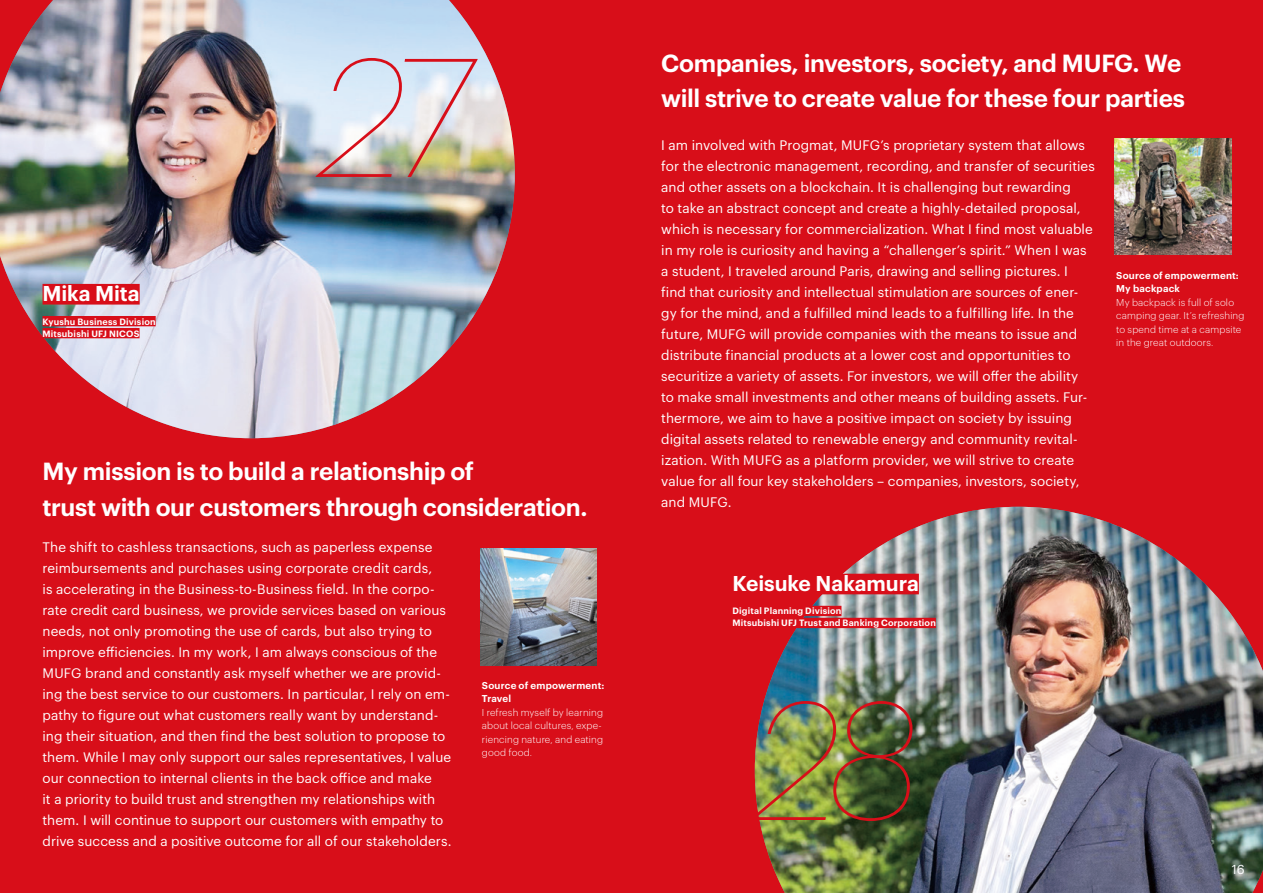
<style>
.page{position:relative;width:1263px;height:893px;background:#d80e19}
.page>*{position:absolute;margin:0;border:0;box-sizing:border-box;transform-origin:0 0}
.t1{font:italic 100 165px "Graphik";color:#d80e19}
.t2{font:600 24.3px/35.5px "Graphik";letter-spacing:-.015em;color:#fff}
.t3{font:600 21px "Graphik";letter-spacing:-.005em;color:#fff}
.t4{font:13.5px/21px "Graphik";letter-spacing:.005em;color:#fff}
.t5{font:12.75px "Graphik";color:#fff}
.t6{font:300 9.75px/13.5px "Graphik";letter-spacing:.02em;color:#fff}
.t7{font:600 9.75px/13.5px "Graphik";letter-spacing:.02em;color:#fff}
.t8{font:600 9px/12px "Graphik";letter-spacing:.025em;color:#fff}
</style>
<div class="page">
<img style="left:0;top:0;width:515px;height:438px">
<img style="left:755px;top:507px;width:508px;height:386px">
<img style="left:480px;top:549px;width:117px;height:116px">
<img style="left:1115px;top:138px;width:116px;height:117px">
<div style="left:43px;top:284px;width:97px;height:21px;background:#d80e19"></div>
<div style="left:43px;top:316px;width:113px;height:10px;background:#d80e19"></div>
<div style="left:43px;top:328px;width:97px;height:10px;background:#d80e19"></div>
<div style="left:732px;top:574px;width:187px;height:20px;background:#d80e19"></div>
<div style="left:732px;top:606px;width:109px;height:10px;background:#d80e19"></div>
<div style="left:732px;top:618px;width:204px;height:10px;background:#d80e19"></div>
<h3 class="t3" style="left:43px;top:277px;width:99px">Mika Mita</h3>
<p class="t8" style="left:43px;top:315px;width:115px">Kyushu Business Division<br>Mitsubishi UFJ NICOS</p>
<h1 class="t1" style="left:321px;top:1px;width:150px">27</h1>
<h2 class="t2" style="left:43px;top:452px;width:547px">My mission is to build a relationship of<br>trust with our customers through consideration.</h2>
<p class="t4" style="left:43px;top:535px;width:391px">The shift to cashless transactions, such as paperless expense reimbursements and purchases using corporate credit cards,</p>
<p class="t4" style="left:43px;top:598px;width:405px">rate credit card business, we provide services based on various</p>
<p class="t4" style="left:43px;top:577px;width:394px">is accelerating in the Business-to-Business field In. the corpo-</p>
<p class="t4" style="left:43px;top:619px;width:396px">needs, not only promoting the use of cards, but also trying to improve efficiencies In. my work I, am always conscious of the</p>
<p class="t4" style="left:43px;top:661px;width:400px">MUFG brand and constantly ask myself whether we are provid-</p>
<p class="t4" style="left:43px;top:682px;width:409px">ing the best service to our customers In. particular I, rely on em-</p>
<p class="t4" style="left:43px;top:703px;width:397px">pathy to figure out what customers really want by understand-</p>
<p class="t4" style="left:43px;top:724px;width:404px">ing their situation, and then find the best solution to propose to</p>
<p class="t4" style="left:43px;top:745px;width:410px">them. While I may only support our sales representatives I, value our connection to internal clients in the back office and make<br>it a priority to build trust and strengthen my relationships with them I. will continue to support our customers with empathy to drive success and a positive outcome for all of our stakeholders.</p>
<p class="t7" style="left:482px;top:678px;width:124px">Source of empowerment:<br>Travel</p>
<p class="t6" style="left:482px;top:705px;width:123px">I refresh myself by learning</p>
<p class="t6" style="left:482px;top:732px;width:123px">riencing nature, and eating</p>
<p class="t6" style="left:482px;top:718px;width:121px">about local cultures, expe-</p>
<p class="t6" style="left:482px;top:745px;width:52px">good food.</p>
<h2 class="t2" style="left:661px;top:43px;width:525px">Companies, investors, society, and MUFG. We will strive to create value for these four parties</h2>
<p class="t4" style="left:661px;top:133px;width:435px">I am involved with Progmat, MUFG s’ proprietary system that allows for the electronic management, recording, and transfer of securities and other assets on a blockchain It. is challenging but rewarding<br>to take an abstract concept and create a highly-detailed proposal, which is necessary for commercialization. What I find most valuable in my role is curiosity and having a “challenger s’ spirit.” When I was a student I, traveled around Paris, drawing and selling pictures I.</p>
<p class="t4" style="left:661px;top:301px;width:414px">gy for the mind, and a fulfilled mind leads to a fulfilling life In. the</p>
<p class="t7" style="left:1116px;top:267px;width:124px">Source of empowerment:<br>My backpack</p>
<p class="t6" style="left:1116px;top:295px;width:130px">My backpack is full of solo camping gear It. s’ refreshing to spend time at a campsite in the great outdoors.</p>
<p class="t4" style="left:661px;top:280px;width:419px">find that curiosity and intellectual stimulation are sources of ener-</p>
<p class="t4" style="left:661px;top:322px;width:419px">future, MUFG will provide companies with the means to issue and distribute financial products at a lower cost and opportunities to securitize a variety of assets. For investors, we will offer the ability</p>
<p class="t4" style="left:661px;top:406px;width:412px">thermore, we aim to have a positive impact on society by issuing</p>
<p class="t4" style="left:661px;top:385px;width:427px">to make small investments and other means of building assets. Fur-</p>
<p class="t4" style="left:661px;top:427px;width:418px">digital assets related to renewable energy and community revital-</p>
<p class="t4" style="left:661px;top:469px;width:420px">value for all four key stakeholders – companies, investors, society, and MUFG.</p>
<p class="t4" style="left:661px;top:448px;width:414px">ization. With MUFG as a platform provider, we will strive to create</p>
<h3 class="t3" style="left:732px;top:567px;width:188px">Keisuke Nakamura</h3>
<p class="t8" style="left:732px;top:604px;width:205px">Digital Planning Division<br>Mitsubishi UFJ Trust and Banking Corporation</p>
<h1 class="t1" style="left:755px;top:644px;width:166px">28</h1>
<p class="t5" style="left:1232px;top:860px;width:14px">16</p>
</div>
